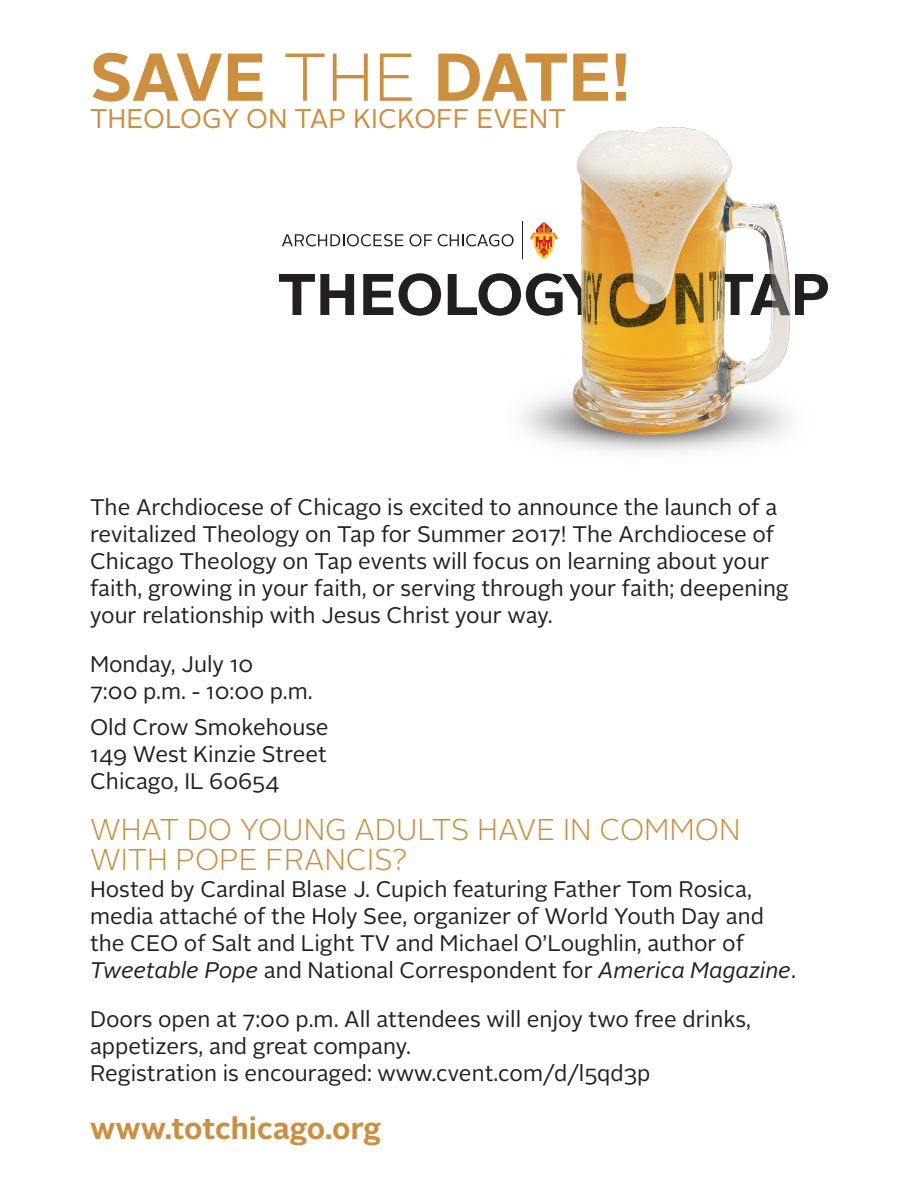
<style>
.page{position:relative;width:918px;height:1188px;background:#fff}
.page>*{position:absolute;margin:0;border:0;box-sizing:border-box;transform-origin:0 0}
.t1{font:700 67.5px "Alright Sans";letter-spacing:-.02em;color:#cd8e3d}
.t2{font:300 30px "Alright Sans";color:#cd8e3d}
.t3{font:700 30px "Alright Sans";color:#cd8e3d}
.t4{font:27px "Alright Sans";color:#cd8e3d}
.t5{font:22.5px/27px "Alright Sans";color:#231f20}
.t6{font:italic 22.5px "Alright Sans";color:#231f20}
.s1{font-weight:300}
.s2{font-style:normal}
</style>
<div class="page">
<svg style="left:279px;top:274px;width:75px;height:41px"></svg>
<svg style="left:363px;top:274px;width:30px;height:41px"></svg>
<svg style="left:399px;top:273px;width:42px;height:43px"></svg>
<svg style="left:448px;top:273px;width:58px;height:43px"></svg>
<svg style="left:821px;top:275px;width:7px;height:24px"></svg>
<img style="left:506px;top:127px;width:315px;height:326px">
<hr style="left:523px;top:221px;width:1px;height:38px;background:#231f20">
<svg style="left:282px;top:234px;width:121px;height:12px"></svg>
<svg style="left:410px;top:234px;width:22px;height:12px"></svg>
<svg style="left:438px;top:234px;width:76px;height:12px"></svg>
<svg style="left:530px;top:221px;width:28px;height:38px"></svg>
<p class="t1" style="left:90px;top:30px;width:542px">SAVE <span class="s1">THE</span> DATE!</p>
<p class="t4" style="left:90px;top:100px;width:478px">THEOLOGY ON TAP KICKOFF EVENT</p>
<p class="t5" style="left:90px;top:494px;width:689px">The Archdiocese of Chicago is excited to announce the launch of a</p>
<p class="t5" style="left:90px;top:521px;width:686px">revitalized Theology on Tap for Summer 2017! The Archdiocese of</p>
<p class="t5" style="left:90px;top:548px;width:681px">Chicago Theology on Tap events will focus on learning about your</p>
<p class="t5" style="left:90px;top:575px;width:700px">faith, growing in your faith, or serving through your faith; deepening your relationship with Jesus Christ your way.</p>
<p class="t5" style="left:90px;top:651px;width:165px">Monday, July 10</p>
<p class="t5" style="left:90px;top:678px;width:224px">7:00 p.m. - 10:00 p.m.</p>
<p class="t5" style="left:90px;top:714px;width:240px">Old Crow Smokehouse</p>
<p class="t5" style="left:90px;top:741px;width:238px">149 West Kinzie Street</p>
<p class="t5" style="left:90px;top:768px;width:191px">Chicago, IL 60654</p>
<p class="t2" style="left:90px;top:810px;width:652px">WHAT DO YOUNG ADULTS HAVE IN COMMON</p>
<p class="t2" style="left:90px;top:840px;width:319px">WITH POPE FRANCIS?</p>
<p class="t5" style="left:90px;top:876px;width:663px">Hosted by Cardinal Blase J. Cupich featuring Father Tom Rosica,</p>
<p class="t5" style="left:90px;top:903px;width:675px">media attaché of the Holy See, organizer of World Youth Day and</p>
<p class="t5" style="left:90px;top:930px;width:656px">the CEO of Salt and Light TV and Michael O’Loughlin, author of</p>
<p class="t6" style="left:90px;top:955px;width:708px">Tweetable Pope <span class="s2">and National Correspondent for</span> America Magazine<span class="s2">.</span></p>
<p class="t5" style="left:90px;top:1006px;width:663px">Doors open at 7:00 p.m. All attendees will enjoy two free drinks,</p>
<p class="t5" style="left:90px;top:1033px;width:323px">appetizers, and great company.</p>
<p class="t5" style="left:90px;top:1060px;width:562px">Registration is encouraged: www.cvent.com/d/l5qd3p</p>
<p class="t3" style="left:90px;top:1107px;width:293px">www.totchicago.org</p>
</div>
